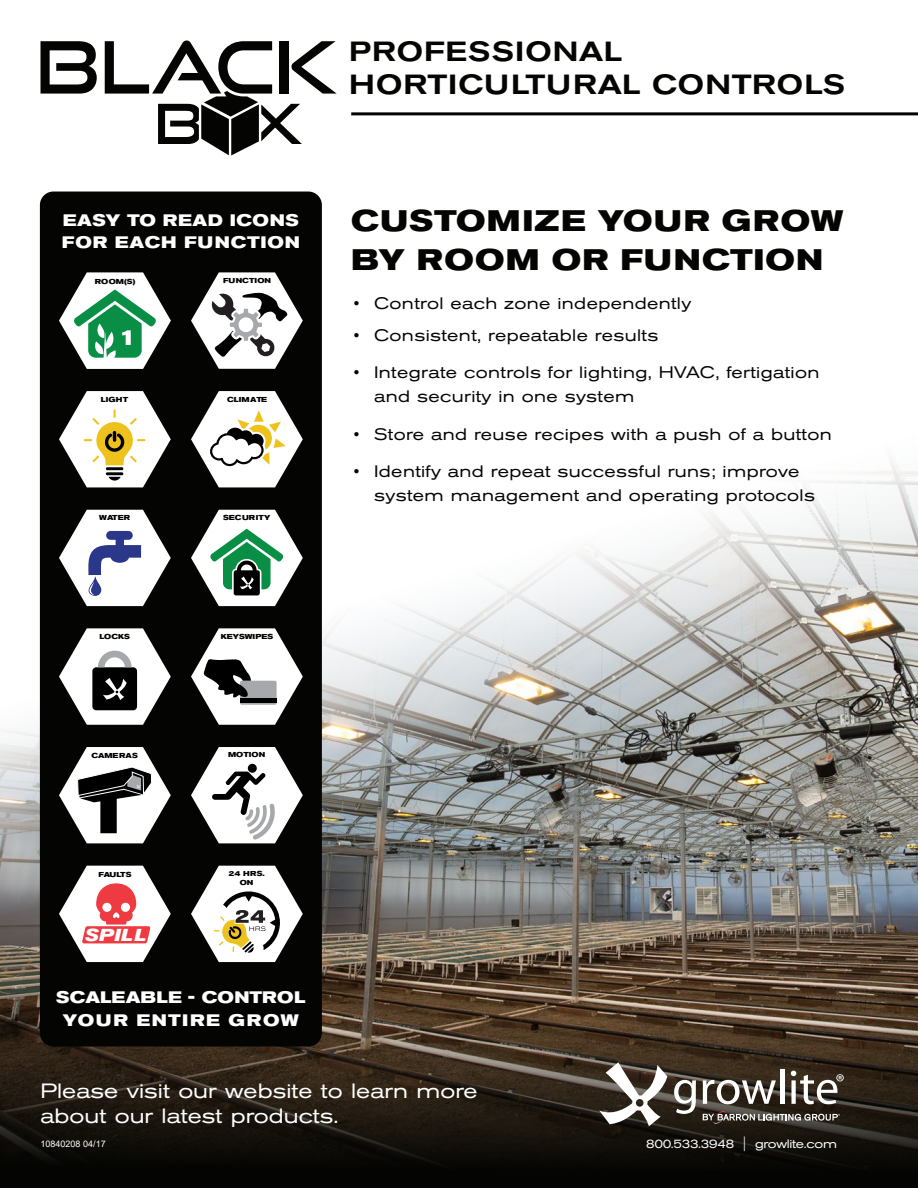
<style>
.page{position:relative;width:918px;height:1188px;background:#fff}
.page>*{position:absolute;margin:0;border:0;box-sizing:border-box;transform-origin:0 0}
.t1{font:700 expanded 29.4px/38.5px "Akzidenz Grotesk BE";letter-spacing:.04em;color:#040503}
.t2{font:500 expanded 27.45px/33px "Akzidenz Grotesk BE";letter-spacing:.04em;color:#040503}
.t3{font:700 expanded 21.6px "Akzidenz Grotesk BE";color:#fff}
.t4{font:expanded 20.55px/24.6px "Akzidenz Grotesk BE";color:#fff}
.t5{font:italic 700 expanded 17.25px "Akzidenz Grotesk BE";letter-spacing:.01em;color:#fff}
.t6{font:expanded 16.5px/24px "Akzidenz Grotesk BE";letter-spacing:.02em;color:#040503}
.t7{font:700 expanded 16.5px/22.8px "Akzidenz Grotesk BE";letter-spacing:.04em;color:#fff}
.t8{font:expanded 12px "Akzidenz Grotesk BE";letter-spacing:-.025em;color:#fff}
.t9{font:9px "Arial";color:#fff}
.t10{font:700 expanded 7.2px/8.6px "Akzidenz Grotesk BE";color:#000;text-align:center}
</style>
<div class="page">
<img style="left:0;top:287px;width:918px;height:701px">
<svg style="left:0;top:988px;width:918px;height:200px;background:#2c2319"></svg>
<svg style="left:41px;top:41px;width:56px;height:53px"></svg>
<svg style="left:105px;top:40px;width:232px;height:115px"></svg>
<div style="left:280px;top:41px;width:9px;height:53px;background:#040503"></div>
<hr style="left:351px;top:112px;width:567px;height:3px;background:#040503">
<div style="left:40px;top:192px;width:282px;height:855px;background:#040503;border-radius:14px"></div>
<svg style="left:59px;top:747px;width:112px;height:96px"></svg>
<svg style="left:59px;top:628px;width:112px;height:97px"></svg>
<svg style="left:59px;top:391px;width:112px;height:96px"></svg>
<svg style="left:59px;top:510px;width:112px;height:96px"></svg>
<svg style="left:191px;top:866px;width:112px;height:96px"></svg>
<svg style="left:191px;top:747px;width:112px;height:96px"></svg>
<svg style="left:191px;top:628px;width:112px;height:97px"></svg>
<svg style="left:191px;top:391px;width:112px;height:96px"></svg>
<svg style="left:191px;top:510px;width:112px;height:96px"></svg>
<svg style="left:191px;top:272px;width:112px;height:97px"></svg>
<svg style="left:674px;top:1080px;width:22px;height:34px"></svg>
<svg style="left:703px;top:1080px;width:73px;height:24px"></svg>
<hr style="left:780px;top:1069px;width:4px;height:35px;background:#fff">
<svg style="left:791px;top:1071px;width:53px;height:33px"></svg>
<svg style="left:599px;top:1062px;width:68px;height:64px"></svg>
<svg style="left:703px;top:1110px;width:137px;height:15px;background:#59544e"></svg>
<svg style="left:59px;top:272px;width:112px;height:97px"></svg>
<svg style="left:59px;top:866px;width:112px;height:96px"></svg>
<h2 class="t2" style="left:349px;top:35px;width:497px">PROFESSIONAL<br>HORTICULTURAL CONTROLS</h2>
<p class="t7" style="left:62px;top:208px;width:240px">EASY TO READ ICONS<br>FOR EACH FUNCTION</p>
<p class="t10" style="left:95px;top:277px;width:42px">ROOM(S)</p>
<p class="t10" style="left:223px;top:277px;width:49px">FUNCTION</p>
<h3 class="t3" style="left:119px;top:324px;width:20px">1</h3>
<p class="t10" style="left:101px;top:395px;width:29px">LIGHT</p>
<p class="t10" style="left:227px;top:395px;width:41px">CLIMATE</p>
<p class="t10" style="left:99px;top:513px;width:32px">WATER</p>
<p class="t10" style="left:223px;top:513px;width:49px">SECURITY</p>
<p class="t10" style="left:99px;top:632px;width:32px">LOCKS</p>
<p class="t10" style="left:221px;top:633px;width:54px">KEYSWIPES</p>
<p class="t10" style="left:91px;top:751px;width:48px">CAMERAS</p>
<p class="t10" style="left:228px;top:751px;width:39px">MOTION</p>
<p class="t10" style="left:99px;top:870px;width:35px">FAULTS</p>
<p class="t10" style="left:228px;top:869px;width:38px">24 HRS.<br>ON</p>
<p class="t5" style="left:85px;top:924px;width:63px">SPILL</p>
<p class="t7" style="left:56px;top:986px;width:251px;text-align:center">SCALEABLE - CONTROL<br>YOUR ENTIRE GROW</p>
<h1 class="t1" style="left:351px;top:202px;width:493px">CUSTOMIZE YOUR GROW<br>BY ROOM OR FUNCTION</h1>
<p class="t6" style="left:354px;top:292px;width:339px">• Control each zone independently</p>
<p class="t6" style="left:354px;top:323px;width:306px">• Consistent, repeatable results</p>
<p class="t6" style="left:374px;top:361px;width:447px;text-indent:-20px">• Integrate controls for lighting, HVAC, fertigation and security in one system</p>
<p class="t6" style="left:354px;top:422px;width:479px">• Store and reuse recipes with a push of a button</p>
<p class="t6" style="left:374px;top:460px;width:442px;text-indent:-20px">• Identify and repeat successful runs; improve system management and operating protocols</p>
<p class="t4" style="left:40px;top:1079px;width:439px">Please visit our website to learn more about our latest products.</p>
<p class="t9" style="left:40px;top:1138px;width:67px">10840208 04/17</p>
<p class="t8" style="left:646px;top:1136px;width:192px">800.533.3948 | growlite.com</p>
</div>
